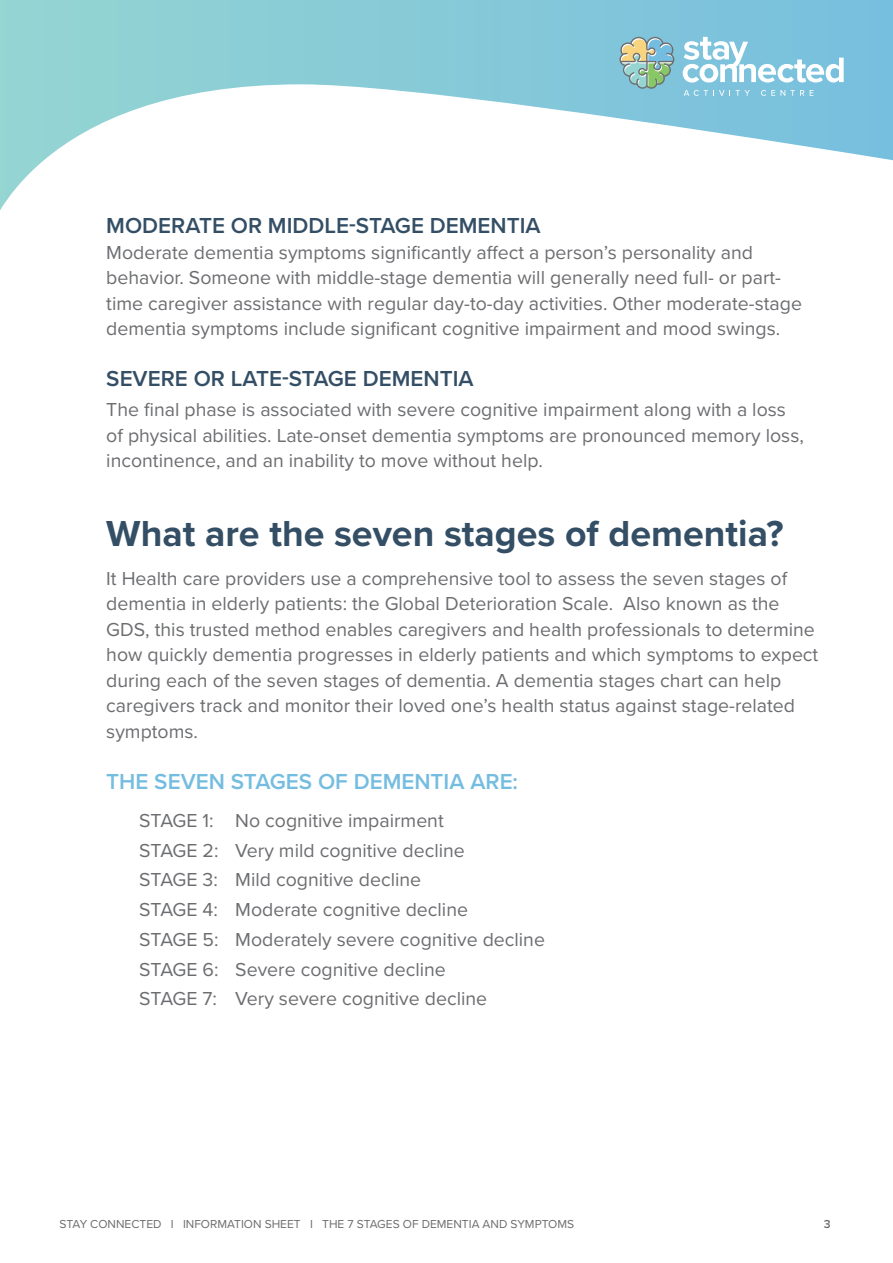
<style>
.page{position:relative;width:893px;height:1263px;background:#fff}
.page>*{position:absolute;margin:0;border:0;box-sizing:border-box;transform-origin:0 0}
.t1{font:700 37.5px "Proxima Nova";color:#344f65}
.t2{font:600 22.5px "Proxima Nova";color:#344f65}
.t3{font:600 22.5px "Proxima Nova";color:#75bde0}
.t4{font:19.5px/25.5px "Proxima Nova";color:#6c6d70}
.t5{font:12px "Proxima Nova";color:#6c6d70}
.t6{font:600 12px "Proxima Nova";color:#6c6d70}
</style>
<div class="page">
<div style="left:0;top:0;width:893px;height:215px;background:linear-gradient(to right,#94d4d2,#77bfde)"></div>
<svg style="left:0;top:84px;width:893px;height:131px"></svg>
<svg style="left:619px;top:37px;width:56px;height:52px;background:#97bbb0"></svg>
<svg style="left:684px;top:90px;width:46px;height:6px"></svg>
<svg style="left:736px;top:90px;width:14px;height:6px"></svg>
<svg style="left:761px;top:90px;width:43px;height:6px"></svg>
<svg style="left:810px;top:90px;width:3px;height:6px"></svg>
<svg style="left:683px;top:37px;width:161px;height:46px"></svg>
<p class="t2" style="left:106px;top:209px;width:436px">MODERATE OR MIDDLE-STAGE DEMENTIA</p>
<p class="t4" style="left:106px;top:239px;width:697px">Moderate dementia symptoms significantly affect a person’s personality and behavior. Someone with middle-stage dementia will generally need full- or part&shy;time caregiver assistance with regular day-to-day activities. Other moderate-stage dementia symptoms include significant cognitive impairment and mood swings.</p>
<p class="t2" style="left:106px;top:362px;width:369px">SEVERE OR LATE-STAGE DEMENTIA</p>
<p class="t4" style="left:106px;top:396px;width:699px">The final phase is associated with severe cognitive impairment along with a loss of physical abilities. Late-onset dementia symptoms are pronounced memory loss, incontinence, and an inability to move without help.</p>
<p class="t1" style="left:106px;top:506px;width:679px">What are the seven stages of dementia?</p>
<p class="t4" style="left:106px;top:564px;width:714px">It Health care providers use a comprehensive tool to assess the seven stages of dementia in elderly patients: the Global Deterioration Scale. Also known as the GDS, this trusted method enables caregivers and health professionals to determine how quickly dementia progresses in elderly patients and which symptoms to expect during each of the seven stages of dementia. A dementia stages chart can help caregivers track and monitor their loved one’s health status against stage-related symptoms.</p>
<p class="t3" style="left:106px;top:764px;width:413px">THE SEVEN STAGES OF DEMENTIA ARE:</p>
<p class="t4" style="left:139px;top:807px;width:306px">STAGE 1: No cognitive impairment</p>
<p class="t4" style="left:139px;top:836px;width:327px">STAGE 2: Very mild cognitive decline</p>
<p class="t4" style="left:139px;top:866px;width:283px">STAGE 3: Mild cognitive decline</p>
<p class="t4" style="left:139px;top:896px;width:330px">STAGE 4: Moderate cognitive decline</p>
<p class="t4" style="left:139px;top:926px;width:407px">STAGE 5: Moderately severe cognitive decline</p>
<p class="t4" style="left:139px;top:955px;width:308px">STAGE 6: Severe cognitive decline</p>
<p class="t4" style="left:139px;top:985px;width:349px">STAGE 7: Very severe cognitive decline</p>
<p class="t5" style="left:60px;top:1215px;width:516px">STAY CONNECTED I INFORMATION SHEET I THE 7 STAGES OF DEMENTIA AND SYMPTOMS</p>
<p class="t6" style="left:824px;top:1215px;width:8px">3</p>
</div>
